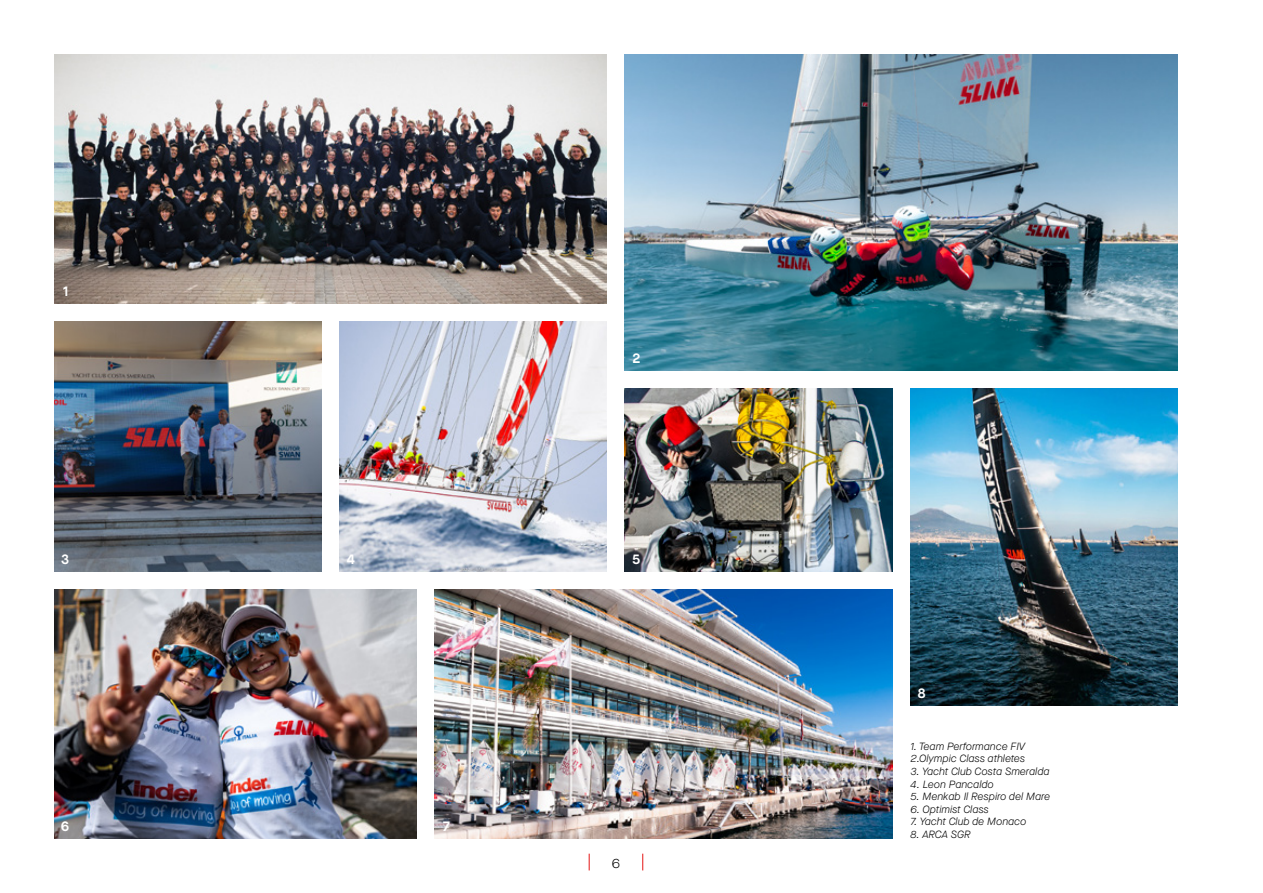
<style>
.page{position:relative;width:1263px;height:893px;background:#fff}
.page>*{position:absolute;margin:0;border:0;box-sizing:border-box;transform-origin:0 0}
.t1{font:700 13.5px "Maison Neue";color:#fff}
.t2{font:300 13.5px "Maison Neue";color:#000}
.t3{font:italic 300 10.5px/12.6px "Maison Neue";color:#000}
</style>
<div class="page">
<svg style="left:642px;top:854px;width:1px;height:16px"></svg>
<svg style="left:589px;top:854px;width:1px;height:16px"></svg>
<img style="left:54px;top:54px;width:553px;height:250px">
<img style="left:625px;top:54px;width:553px;height:317px">
<img style="left:54px;top:322px;width:267px;height:249px">
<img style="left:54px;top:589px;width:363px;height:250px">
<img style="left:339px;top:322px;width:268px;height:249px">
<img style="left:910px;top:389px;width:268px;height:316px">
<img style="left:625px;top:389px;width:267px;height:182px">
<img style="left:435px;top:589px;width:457px;height:250px">
<p class="t1" style="left:63px;top:283px;width:8px">1</p>
<p class="t1" style="left:61px;top:550px;width:10px">3</p>
<p class="t1" style="left:347px;top:550px;width:10px">4</p>
<p class="t1" style="left:61px;top:818px;width:10px">6</p>
<p class="t1" style="left:443px;top:818px;width:8px">7</p>
<p class="t1" style="left:632px;top:350px;width:9px">2</p>
<p class="t1" style="left:632px;top:550px;width:10px">5</p>
<p class="t2" style="left:612px;top:855px;width:10px">6</p>
<p class="t1" style="left:918px;top:684px;width:9px">8</p>
<p class="t3" style="left:910px;top:740px;width:116px">1. Team Performance FIV<br>2.Olympic Class athletes</p>
<p class="t3" style="left:910px;top:765px;width:141px">3. Yacht Club Costa Smeralda</p>
<p class="t3" style="left:910px;top:778px;width:85px">4. Leon Pancaldo</p>
<p class="t3" style="left:910px;top:790px;width:141px">5. Menkab Il Respiro del Mare</p>
<p class="t3" style="left:910px;top:803px;width:80px">6. Optimist Class</p>
<p class="t3" style="left:910px;top:815px;width:118px">7. Yacht Club de Monaco</p>
<p class="t3" style="left:910px;top:828px;width:61px">8. ARCA SGR</p>
</div>
